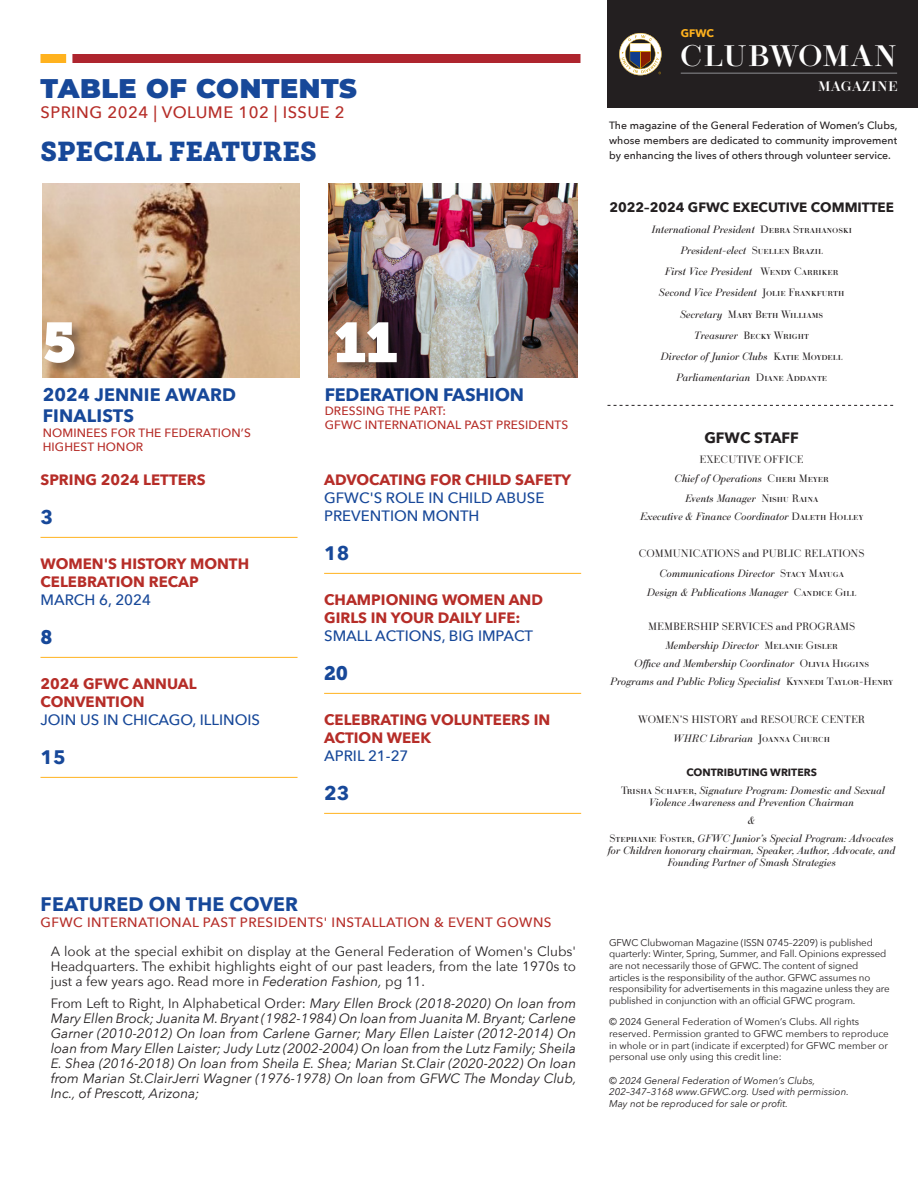
<style>
.page{position:relative;width:918px;height:1188px;background:#fff}
.page>*{position:absolute;margin:0;border:0;box-sizing:border-box;transform-origin:0 0}
.t1{font:55.5px "Museo Slab";color:#fff}
.t2{font:500 28.95px "Ratio Modern";letter-spacing:.045em;color:#fff}
.t3{font:27px "Museo Slab 900";color:#174899}
.t4{font:900 27px "Montserrat";letter-spacing:.02em;color:#174899}
.TOC_Page_Number{font:700 19.5px "Avenir Next";letter-spacing:.01em;color:#174899}
.TOC_Page_Number-2{font:19.5px "Museo Slab 900";color:#174899}
.t5{font:700 18px/21.6px "Avenir Next";color:#174899}
.t6{font:500 16.5px "Avenir Next";letter-spacing:.03em;color:#b62d28}
.TOC_Header{font:700 15px/18px "Avenir Next";color:#b62d28}
.TOC_Header-2{font:500 15px/18px "Avenir Next";color:#174899}
.t7{font:700 15px "Avenir Next";color:#231f20}
.t8{font:italic 13.5px/15px "Avenir Next";color:#231f20;text-align:justify}
.t9{font:13.5px/15px "Avenir Next";color:#231f20;text-align:justify}
.t10{font:500 13.5px "Avenir Next";letter-spacing:.03em;color:#b62d28}
.t11{font:700 13.5px "Avenir Next";color:#231f20}
.t12{font:500 13.5px "Ratio Modern";letter-spacing:.03em;color:#fff}
.t13{font:500 12px/14.4px "Avenir Next";letter-spacing:.01em;color:#b62d28}
.t14{font:700 10.8px "Avenir Next";color:#ffb21e}
.t15{font:italic 10.5px/12px "Ratio Modern";color:#231f20;text-align:center}
.t16{font:500 10.5px/15px "Avenir Next";color:#231f20;text-align:justify}
.t17{font:10.5px "Ratio Modern";color:#231f20}
.t18{font:10.5px "Ratio Modern Small Caps";color:#231f20}
.t19{font:700 10.5px "Avenir Next";color:#231f20}
.t20{font:9.75px/11.7px "Avenir Next";letter-spacing:-.01em;color:#231f20}
.t21{font:italic 9.75px/11.7px "Avenir Next";color:#231f20}
.s1{font-style:italic}
.s2{font-style:normal}
.s3{font-family:"Ratio Modern Small Caps";font-style:normal}
.s4{font-family:"Ratio Modern";font-style:italic}
</style>
<div class="page">
<div style="left:608px;top:0;width:310px;height:108px;background:#231f20"></div>
<svg style="left:619px;top:33px;width:43px;height:42px"></svg>
<svg style="left:608px;top:405px;width:285px;height:1px"></svg>
<hr style="left:681px;top:73px;width:216px;height:1px;background:#8d8f92">
<div style="left:72px;top:54px;width:508px;height:9px;background:#ae252e"></div>
<div style="left:40px;top:54px;width:26px;height:9px;background:#ffb21e"></div>
<img style="left:43px;top:183px;width:257px;height:194px">
<img style="left:328px;top:183px;width:249px;height:194px">
<div style="left:44px;top:321px;width:44px;height:55px;background:#231f20;opacity:.42"></div>
<div style="left:332px;top:319px;width:78px;height:56px;background:#231f20;opacity:.57"></div>
<hr style="left:40px;top:537px;width:258px;height:1px;background:#ffb21e">
<hr style="left:40px;top:657px;width:258px;height:1px;background:#ffb21e">
<hr style="left:40px;top:777px;width:258px;height:1px;background:#ffb21e">
<hr style="left:324px;top:573px;width:257px;height:1px;background:#ffb21e">
<hr style="left:324px;top:693px;width:257px;height:1px;background:#ffb21e">
<hr style="left:324px;top:813px;width:257px;height:1px;background:#ffb21e">
<p class="t4" style="left:40px;top:68px;width:318px">TABLE OF CONTENTS</p>
<p class="t6" style="left:40px;top:98px;width:306px">SPRING 2024 | VOLUME 102 | ISSUE 2</p>
<p class="t3" style="left:40px;top:136px;width:278px">SPECIAL FEATURES</p>
<p class="t1" style="left:43px;top:310px;width:35px">5</p>
<p class="t1" style="left:334px;top:310px;width:65px">11</p>
<p class="t5" style="left:43px;top:383px;width:195px">2024 JENNIE AWARD<br>FINALISTS</p>
<p class="t13" style="left:43px;top:425px;width:210px">NOMINEES FOR THE FEDERATION’S<br>HIGHEST HONOR</p>
<p class="TOC_Header" style="left:40px;top:470px;width:167px">SPRING 2024 LETTERS</p>
<p class="TOC_Page_Number" style="left:40px;top:500px;width:14px">3</p>
<p class="TOC_Header" style="left:40px;top:554px;width:210px">WOMEN'S HISTORY MONTH<br>CELEBRATION RECAP</p>
<p class="TOC_Header-2" style="left:40px;top:590px;width:112px">MARCH 6, 2024</p>
<p class="TOC_Page_Number-2" style="left:40px;top:625px;width:13px">8</p>
<p class="TOC_Header" style="left:40px;top:674px;width:158px">2024 GFWC ANNUAL<br>CONVENTION</p>
<p class="TOC_Header-2" style="left:40px;top:710px;width:221px">JOIN US IN CHICAGO, ILLINOIS</p>
<p class="TOC_Page_Number" style="left:40px;top:740px;width:27px">15</p>
<p class="t5" style="left:325px;top:383px;width:201px">FEDERATION FASHION</p>
<p class="t13" style="left:325px;top:403px;width:245px">DRESSING THE PART:<br>GFWC INTERNATIONAL PAST PRESIDENTS</p>
<p class="TOC_Header" style="left:324px;top:470px;width:249px">ADVOCATING FOR CHILD SAFETY</p>
<p class="TOC_Header-2" style="left:324px;top:488px;width:222px">GFWC'S ROLE IN CHILD ABUSE<br>PREVENTION MONTH</p>
<p class="TOC_Page_Number" style="left:324px;top:536px;width:27px">18</p>
<p class="TOC_Header" style="left:324px;top:590px;width:220px">CHAMPIONING WOMEN AND<br>GIRLS IN YOUR DAILY LIFE:</p>
<p class="TOC_Header-2" style="left:324px;top:626px;width:210px">SMALL ACTIONS, BIG IMPACT</p>
<p class="TOC_Page_Number-2" style="left:324px;top:661px;width:26px">20</p>
<p class="TOC_Header" style="left:324px;top:710px;width:228px">CELEBRATING VOLUNTEERS IN<br>ACTION WEEK</p>
<p class="TOC_Header-2" style="left:324px;top:746px;width:86px">APRIL 21-27</p>
<p class="TOC_Page_Number" style="left:324px;top:776px;width:27px">23</p>
<p class="TOC_Page_Number" style="left:41px;top:887px;width:259px">FEATURED ON THE COVER</p>
<p class="t10" style="left:41px;top:911px;width:512px">GFWC INTERNATIONAL PAST PRESIDENTS' INSTALLATION &amp; EVENT GOWNS</p>
<p class="t9" style="left:51px;top:944px;width:527px">A look at the special exhibit on display at the General Federation of Women's Clubs' Headquarters. The exhibit highlights eight of our past leaders, from the late 1970s to just a few years ago. Read more in <span class="s1">Federation Fashion,</span> pg 11.</p>
<p class="t8" style="left:51px;top:995px;width:527px"><span class="s2">From Left to Right, In Alphabetical Order:</span> Mary Ellen Brock (2018-2020) On loan from Mary Ellen Brock; Juanita M. Bryant (1982-1984) On loan from Juanita M. Bryant; Carlene Garner (2010-2012) On loan from Carlene Garner; Mary Ellen Laister (2012-2014) On loan from Mary Ellen Laister; Judy Lutz (2002-2004) On loan from the Lutz Family; Sheila E. Shea (2016-2018) On loan from Sheila E. Shea; Marian St.Clair (2020-2022) On loan from Marian St.ClairJerri Wagner (1976-1978) On loan from GFWC The Monday Club, Inc., of Prescott, Arizona;</p>
<p class="t14" style="left:681px;top:24px;width:35px">GFWC</p>
<p class="t2" style="left:680px;top:36px;width:218px">CLUBWOMAN</p>
<p class="t12" style="left:818px;top:77px;width:81px">MAGAZINE</p>
<p class="t16" style="left:609px;top:117px;width:290px">The magazine of the General Federation of Women’s Clubs, whose members are dedicated to community improvement by enhancing the lives of others through volunteer service.</p>
<p class="t11" style="left:609px;top:195px;width:286px">2022–2024 GFWC EXECUTIVE COMMITTEE</p>
<p class="t15" style="left:651px;top:223px;width:202px">International President <span class="s3">Debra Strahanoski</span></p>
<p class="t15" style="left:680px;top:244px;width:144px">President-elect <span class="s3">Suellen Brazil</span></p>
<p class="t15" style="left:665px;top:265px;width:175px">First Vice President <span class="s3">Wendy Carriker</span></p>
<p class="t15" style="left:659px;top:286px;width:187px">Second Vice President <span class="s3">Jolie Frankfurth</span></p>
<p class="t18" style="left:680px;top:307px;width:145px"><span class="s4">Secretary</span> Mary Beth Williams</p>
<p class="t18" style="left:694px;top:328px;width:116px"><span class="s4">Treasurer</span> Becky Wright</p>
<p class="t15" style="left:661px;top:350px;width:184px">Director of Junior Clubs <span class="s3">Katie Moydell</span></p>
<p class="t15" style="left:676px;top:371px;width:153px">Parliamentarian <span class="s3">Diane Addante</span></p>
<p class="t7" style="left:704px;top:425px;width:96px">GFWC STAFF</p>
<p class="t17" style="left:700px;top:452px;width:106px">EXECUTIVE OFFICE</p>
<p class="t15" style="left:675px;top:472px;width:156px">Chief of Operations <span class="s3">Cheri Meyer</span></p>
<p class="t15" style="left:685px;top:492px;width:135px">Events Manager <span class="s3">Nishu Raina</span></p>
<p class="t15" style="left:640px;top:510px;width:225px">Executive &amp; Finance Coordinator <span class="s3">Daleth Holley</span></p>
<p class="t17" style="left:639px;top:547px;width:227px">COMMUNICATIONS and PUBLIC RELATIONS</p>
<p class="t15" style="left:659px;top:567px;width:186px">Communications Director <span class="s3">Stacy Mayuga</span></p>
<p class="t15" style="left:647px;top:586px;width:211px">Design &amp; Publications Manager <span class="s3">Candice Gill</span></p>
<p class="t17" style="left:648px;top:619px;width:209px">MEMBERSHIP SERVICES and PROGRAMS</p>
<p class="t15" style="left:665px;top:639px;width:174px">Membership Director <span class="s3">Melanie Gisler</span></p>
<p class="t15" style="left:634px;top:657px;width:236px">Office and Membership Coordinator <span class="s3">Olivia Higgins</span></p>
<p class="t15" style="left:610px;top:675px;width:284px">Programs and Public Policy Specialist <span class="s3">Kynnedi Taylor-Henry</span></p>
<p class="t17" style="left:638px;top:712px;width:229px">WOMEN’S HISTORY and RESOURCE CENTER</p>
<p class="t15" style="left:673px;top:732px;width:158px">WHRC Librarian <span class="s3">Joanna Church</span></p>
<p class="t19" style="left:686px;top:763px;width:132px">CONTRIBUTING WRITERS</p>
<p class="t15" style="left:621px;top:784px;width:265px"><span class="s3">Trisha Schafer,</span> Signature Program: Domestic and Sexual<br>Violence Awareness and Prevention Chairman</p>
<p class="t15" style="left:748px;top:814px;width:9px">&amp;</p>
<p class="t15" style="left:608px;top:832px;width:290px"><span class="s3">Stephanie Foster,</span> GFWC Junior’s Special Program: Advocates for Children honorary chairman, Speaker, Author, Advocate, and<br>Founding Partner of Smash Strategies</p>
<p class="t20" style="left:609px;top:936px;width:282px">GFWC Clubwoman Magazine (ISSN 0745–2209) is published quarterly: Winter, Spring, Summer, and Fall. Opinions expressed are not necessarily those of GFWC. The content of signed articles is the responsibility of the author. GFWC assumes no responsibility for advertisements in this magazine unless they are published in conjunction with an official GFWC program.</p>
<p class="t20" style="left:609px;top:1015px;width:281px">© 2024 General Federation of Women’s Clubs. All rights reserved. Permission granted to GFWC members to reproduce in whole or in part (indicate if excerpted) for GFWC member or personal use only using this credit line:</p>
<p class="t21" style="left:609px;top:1074px;width:241px">© 2024 General Federation of Women’s Clubs,<br>202–347–3168 www.GFWC.org. Used with permission.<br>May not be reproduced for sale or profit.</p>
</div>
